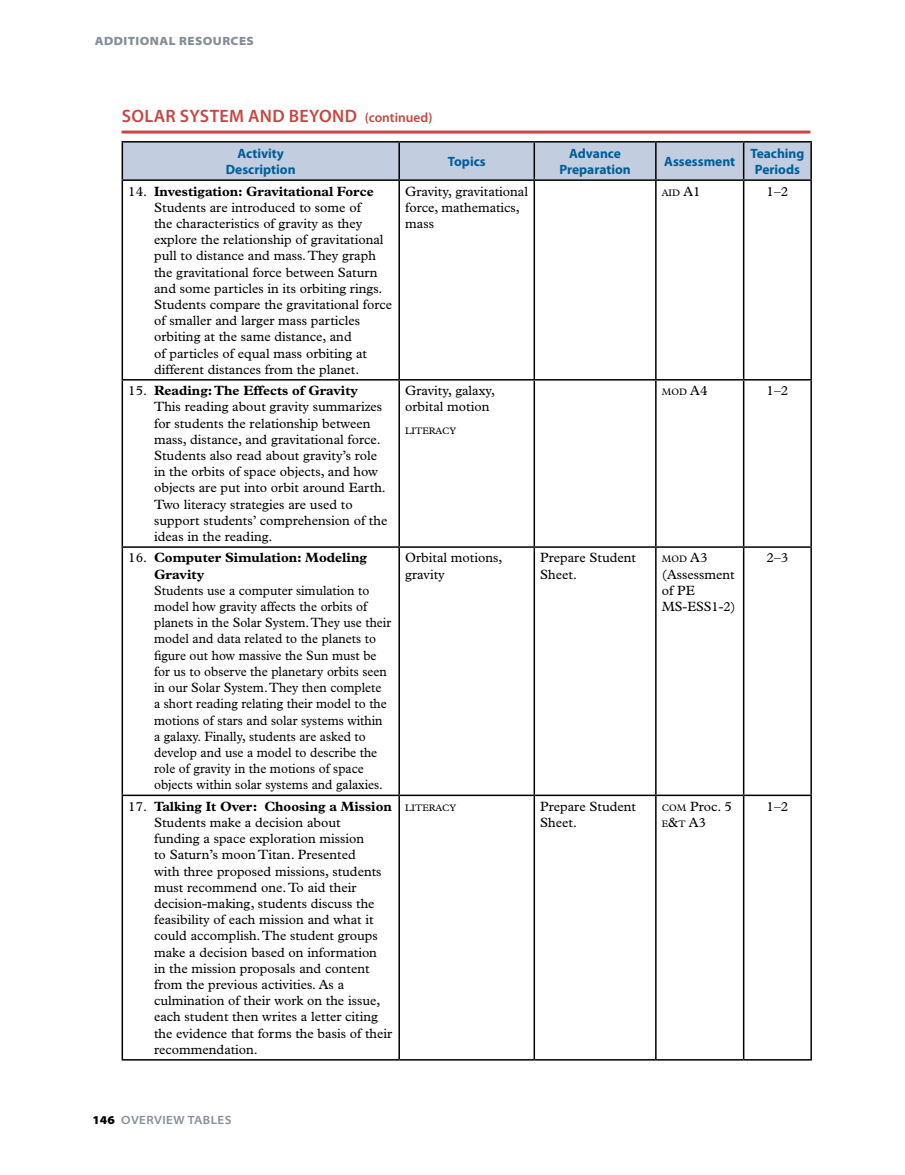
<style>
.page{position:relative;width:905px;height:1175px;background:#fff}
.page>*{position:absolute;margin:0;border:0;box-sizing:border-box;transform-origin:0 0}
.t1{font:600 18px "Myriad Pro";letter-spacing:.02em;color:#c84641}
.t2{font:13.5px/16.2px "Plantin Std";color:#000}
.t3{font:13.5px/16.2px "Plantin Std";color:#000;scale:.95 1}
.t4{font:700 13.5px/16.2px "Myriad Pro";color:#005d98;text-align:center}
.t5{font:700 13.5px/16.2px "Plantin Std";color:#000}
.t6{font:900 semi-expanded 12px "Myriad Pro";letter-spacing:.035em;color:#848e98}
.t7{font:600 semi-expanded 12px "Myriad Pro";letter-spacing:.035em;color:#848e98}
.t8{font:9.45px/16.2px "Plantin Std";color:#000}
.s1{font-size:13.5px}
.s2{font-weight:700}
.s3{font-weight:400}
.s4{font-weight:900;color:#000}
</style>
<div class="page">
<svg style="left:122px;top:130px;width:688px;height:4px;background:#d57370"></svg>
<div style="left:123px;top:142px;width:687px;height:37px;background:#c3cde0"></div>
<hr style="left:122px;top:141px;width:277px;height:1px;background:#000">
<hr style="left:122px;top:142px;width:1px;height:37px;background:#000">
<hr style="left:399px;top:141px;width:135px;height:1px;background:#000">
<hr style="left:398px;top:142px;width:2px;height:37px;background:#000">
<hr style="left:534px;top:141px;width:122px;height:1px;background:#000">
<hr style="left:533px;top:142px;width:2px;height:37px;background:#000">
<hr style="left:656px;top:141px;width:87px;height:1px;background:#000">
<hr style="left:655px;top:142px;width:1px;height:37px;background:#000">
<hr style="left:743px;top:141px;width:69px;height:1px;background:#000">
<hr style="left:742px;top:142px;width:2px;height:37px;background:#000">
<hr style="left:810px;top:142px;width:2px;height:37px;background:#000">
<hr style="left:122px;top:179px;width:277px;height:2px;background:#000">
<hr style="left:122px;top:181px;width:1px;height:198px;background:#000">
<hr style="left:399px;top:179px;width:135px;height:2px;background:#000">
<hr style="left:398px;top:181px;width:2px;height:198px;background:#000">
<hr style="left:534px;top:179px;width:122px;height:2px;background:#000">
<hr style="left:533px;top:181px;width:2px;height:198px;background:#000">
<hr style="left:656px;top:179px;width:87px;height:2px;background:#000">
<hr style="left:655px;top:181px;width:1px;height:198px;background:#000">
<hr style="left:743px;top:179px;width:69px;height:2px;background:#000">
<hr style="left:742px;top:181px;width:2px;height:198px;background:#000">
<hr style="left:810px;top:181px;width:2px;height:198px;background:#000">
<hr style="left:122px;top:379px;width:277px;height:1px;background:#000">
<hr style="left:122px;top:380px;width:1px;height:166px;background:#000">
<hr style="left:399px;top:379px;width:135px;height:1px;background:#000">
<hr style="left:398px;top:380px;width:2px;height:166px;background:#000">
<hr style="left:534px;top:379px;width:122px;height:1px;background:#000">
<hr style="left:533px;top:380px;width:2px;height:166px;background:#000">
<hr style="left:656px;top:379px;width:87px;height:1px;background:#000">
<hr style="left:655px;top:380px;width:1px;height:166px;background:#000">
<hr style="left:743px;top:379px;width:69px;height:1px;background:#000">
<hr style="left:742px;top:380px;width:2px;height:166px;background:#000">
<hr style="left:810px;top:380px;width:2px;height:166px;background:#000">
<hr style="left:122px;top:546px;width:277px;height:2px;background:#000">
<hr style="left:122px;top:548px;width:1px;height:246px;background:#000">
<hr style="left:399px;top:546px;width:135px;height:2px;background:#000">
<hr style="left:398px;top:548px;width:2px;height:246px;background:#000">
<hr style="left:534px;top:546px;width:122px;height:2px;background:#000">
<hr style="left:533px;top:548px;width:2px;height:246px;background:#000">
<hr style="left:656px;top:546px;width:87px;height:2px;background:#000">
<hr style="left:655px;top:548px;width:1px;height:246px;background:#000">
<hr style="left:743px;top:546px;width:69px;height:2px;background:#000">
<hr style="left:742px;top:548px;width:2px;height:246px;background:#000">
<hr style="left:810px;top:548px;width:2px;height:246px;background:#000">
<hr style="left:122px;top:794px;width:277px;height:2px;background:#000">
<hr style="left:122px;top:796px;width:1px;height:263px;background:#000">
<hr style="left:399px;top:794px;width:135px;height:2px;background:#000">
<hr style="left:398px;top:796px;width:2px;height:263px;background:#000">
<hr style="left:534px;top:794px;width:122px;height:2px;background:#000">
<hr style="left:533px;top:796px;width:2px;height:263px;background:#000">
<hr style="left:656px;top:794px;width:87px;height:2px;background:#000">
<hr style="left:655px;top:796px;width:1px;height:263px;background:#000">
<hr style="left:743px;top:794px;width:69px;height:2px;background:#000">
<hr style="left:742px;top:796px;width:2px;height:263px;background:#000">
<hr style="left:810px;top:796px;width:2px;height:263px;background:#000">
<hr style="left:122px;top:1059px;width:277px;height:1px;background:#000">
<hr style="left:399px;top:1059px;width:135px;height:1px;background:#000">
<hr style="left:534px;top:1059px;width:122px;height:1px;background:#000">
<hr style="left:656px;top:1059px;width:87px;height:1px;background:#000">
<hr style="left:743px;top:1059px;width:69px;height:1px;background:#000">
<p class="t6" style="left:95px;top:34px;width:161px">ADDITIONAL RESOURCES</p>
<h1 class="t1" style="left:122px;top:105px;width:312px">SOLAR SYSTEM AND BEYOND <span class="s1">(continued)</span></h1>
<p class="t4" style="left:226px;top:145px;width:71px">Activity<br>Description</p>
<p class="t4" style="left:448px;top:154px;width:39px">Topics</p>
<p class="t4" style="left:559px;top:145px;width:73px">Advance<br>Preparation</p>
<p class="t4" style="left:664px;top:154px;width:72px">Assessment</p>
<p class="t4" style="left:750px;top:145px;width:56px">Teaching<br>Periods</p>
<p class="t2" style="left:154px;top:183px;width:239px;text-indent:-26px">14. <span class="s2">Investigation: Gravitational Force </span>Students are introduced to some of<br>the characteristics of gravity as they explore the relationship of gravitational pull to distance and mass. They graph the gravitational force between Saturn and some particles in its orbiting rings.<br>Students compare the gravitational force of smaller and larger mass particles orbiting at the same distance, and<br>of particles of equal mass orbiting at different distances from the planet.</p>
<p class="t2" style="left:405px;top:183px;width:124px">Gravity, gravitational force, mathematics, mass</p>
<p class="t8" style="left:662px;top:184px;width:40px">AID <span class="s1">A1</span></p>
<p class="t2" style="left:766px;top:183px;width:23px">1–2</p>
<p class="t2" style="left:154px;top:382px;width:235px;text-indent:-26px">15. <span class="s2">Reading: The Effects of Gravity </span>This reading about gravity summarizes for students the relationship between mass, distance, and gravitational force.<br>Students also read about gravity’s role in the orbits of space objects, and how objects are put into orbit around Earth.<br>Two literacy strategies are used to support students’ comprehension of the ideas in the reading.</p>
<p class="t2" style="left:405px;top:382px;width:91px">Gravity, galaxy, orbital motion</p>
<p class="t8" style="left:662px;top:384px;width:47px">MOD <span class="s1">A4</span></p>
<p class="t2" style="left:766px;top:382px;width:23px">1–2</p>
<p class="t8" style="left:405px;top:423px;width:53px">LITERACY</p>
<p class="t5" style="left:154px;top:550px;width:214px;text-indent:-26px"><span class="s3">16.</span> Computer Simulation: Modeling<br>Gravity</p>
<p class="t3" style="left:154px;top:582px;width:251px">Students use a computer simulation to model how gravity affects the orbits of planets in the Solar System. They use their model and data related to the planets to figure out how massive the Sun must be for us to observe the planetary orbits seen in our Solar System. They then complete<br>a short reading relating their model to the motions of stars and solar systems within a galaxy. Finally, students are asked to develop and use a model to describe the role of gravity in the motions of space objects within solar systems and galaxies.</p>
<p class="t2" style="left:405px;top:550px;width:99px">Orbital motions, gravity</p>
<p class="t2" style="left:540px;top:550px;width:97px">Prepare Student<br>Sheet.</p>
<p class="t8" style="left:662px;top:551px;width:47px">MOD <span class="s1">A3</span></p>
<p class="t2" style="left:661px;top:566px;width:75px">(Assessment of PE<br>MS-ESS1-2)</p>
<p class="t2" style="left:766px;top:550px;width:23px">2–3</p>
<p class="t2" style="left:154px;top:798px;width:239px;text-indent:-26px">17. <span class="s2">Talking It Over: Choosing a Mission </span>Students make a decision about<br>funding a space exploration mission<br>to Saturn’s moon Titan. Presented<br>with three proposed missions, students must recommend one. To aid their decision-making, students discuss the feasibility of each mission and what it could accomplish. The student groups make a decision based on information<br>in the mission proposals and content from the previous activities. As a culmination of their work on the issue, each student then writes a letter citing the evidence that forms the basis of their recommendation.</p>
<p class="t8" style="left:405px;top:799px;width:53px">LITERACY</p>
<p class="t2" style="left:540px;top:798px;width:97px">Prepare Student<br>Sheet.</p>
<p class="t8" style="left:662px;top:799px;width:72px">COM <span class="s1">P</span><span class="s1">roc. 5<br></span>E<span class="s1">&amp;</span>T <span class="s1">A3</span></p>
<p class="t2" style="left:766px;top:798px;width:23px">1–2</p>
<p class="t7" style="left:92px;top:1113px;width:141px"><span class="s4">146</span> OVERVIEW TABLES</p>
</div>
